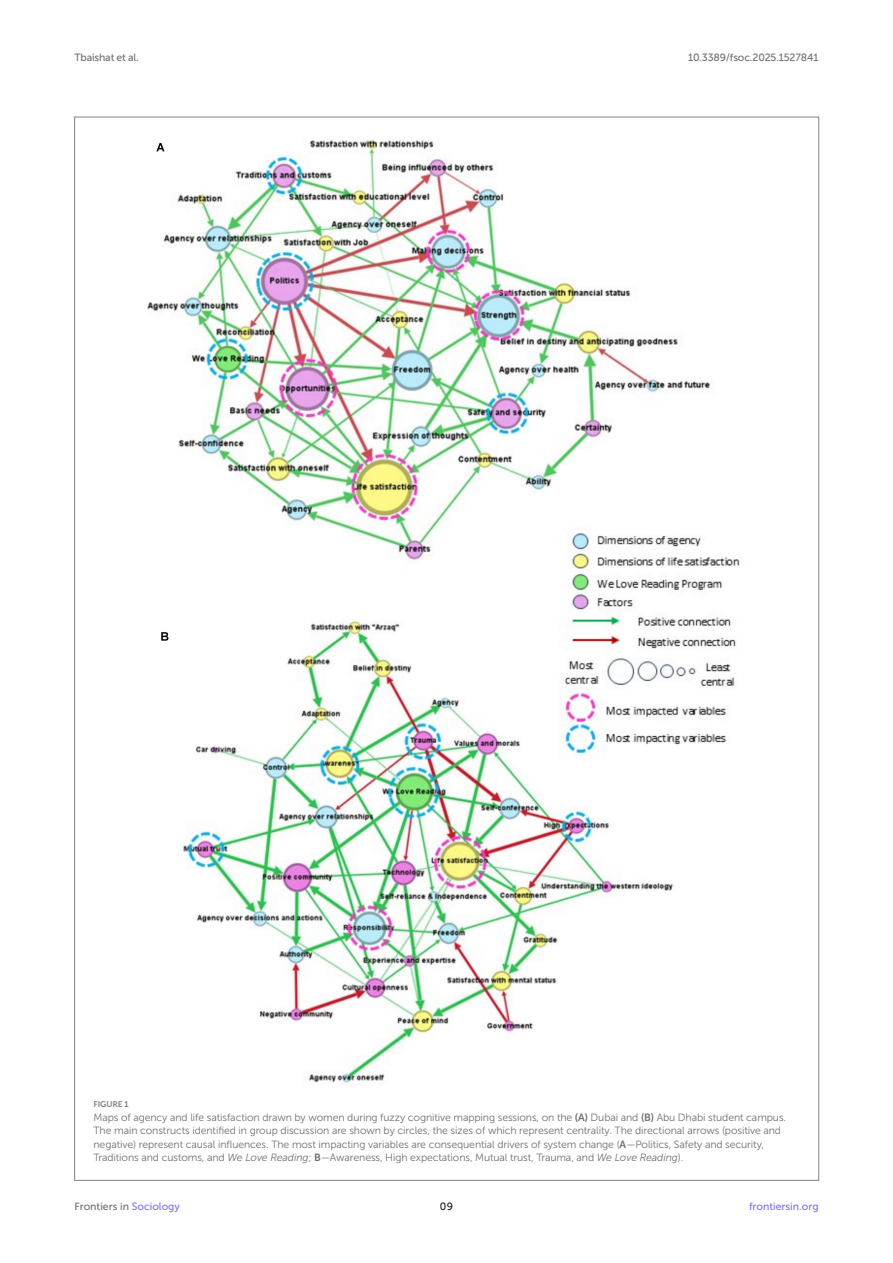
<style>
.page{position:relative;width:893px;height:1263px;background:#fff}
.page>*{position:absolute;margin:0;border:0;box-sizing:border-box;transform-origin:0 0}
.FIG_LEG{font:10.5px/13.5px "Museo Sans 300";letter-spacing:-.01em;color:#706f70}
.t1{font:10.5px "Museo Sans 500";letter-spacing:-.015em;color:#706f70}
.t2{font:10.5px "Museo Sans 500";color:#856df0}
.t3{font:10.5px "Museo Sans 500";color:#1b1c1b}
.FIG_HD{font:8.25px "Museo Sans 700";letter-spacing:-.01em;color:#7e7f7f}
.s1{font-family:"Museo Sans 700"}
.s2{font-style:italic}
.s3{color:#856df0}
</style>
<div class="page">
<img style="left:147px;top:139px;width:593px;height:944px">
<p class="t1" style="left:74px;top:51px;width:66px">Tbaishat et al.</p>
<p class="t1" style="left:688px;top:51px;width:132px">10.3389/fsoc.2025.1527841</p>
<p class="FIG_HD" style="left:94px;top:1100px;width:37px">FIGURE 1</p>
<p class="FIG_LEG" style="left:94px;top:1110px;width:694px">Maps of agency and life satisfaction drawn by women during fuzzy cognitive mapping sessions, on the <span class="s1">(A)</span> Dubai and <span class="s1">(B)</span> Abu Dhabi student campus.<br>The main constructs identified in group discussion are shown by circles, the sizes of which represent centrality. The directional arrows (positive and negative) represent causal influences. The most impacting variables are consequential drivers of system change (<span class="s1">A</span>—Politics, Safety and security, Traditions and customs, and <span class="s2">We Love Reading</span>; <span class="s1">B</span>—Awareness, High expectations, Mutual trust, Trauma, and <span class="s2">We Love Reading</span>).</p>
<p class="t1" style="left:74px;top:1200px;width:107px">Frontiers in <span class="s3">Sociology</span></p>
<p class="t3" style="left:440px;top:1200px;width:15px">09</p>
<p class="t2" style="left:749px;top:1200px;width:71px">frontiersin.org</p>
</div>
